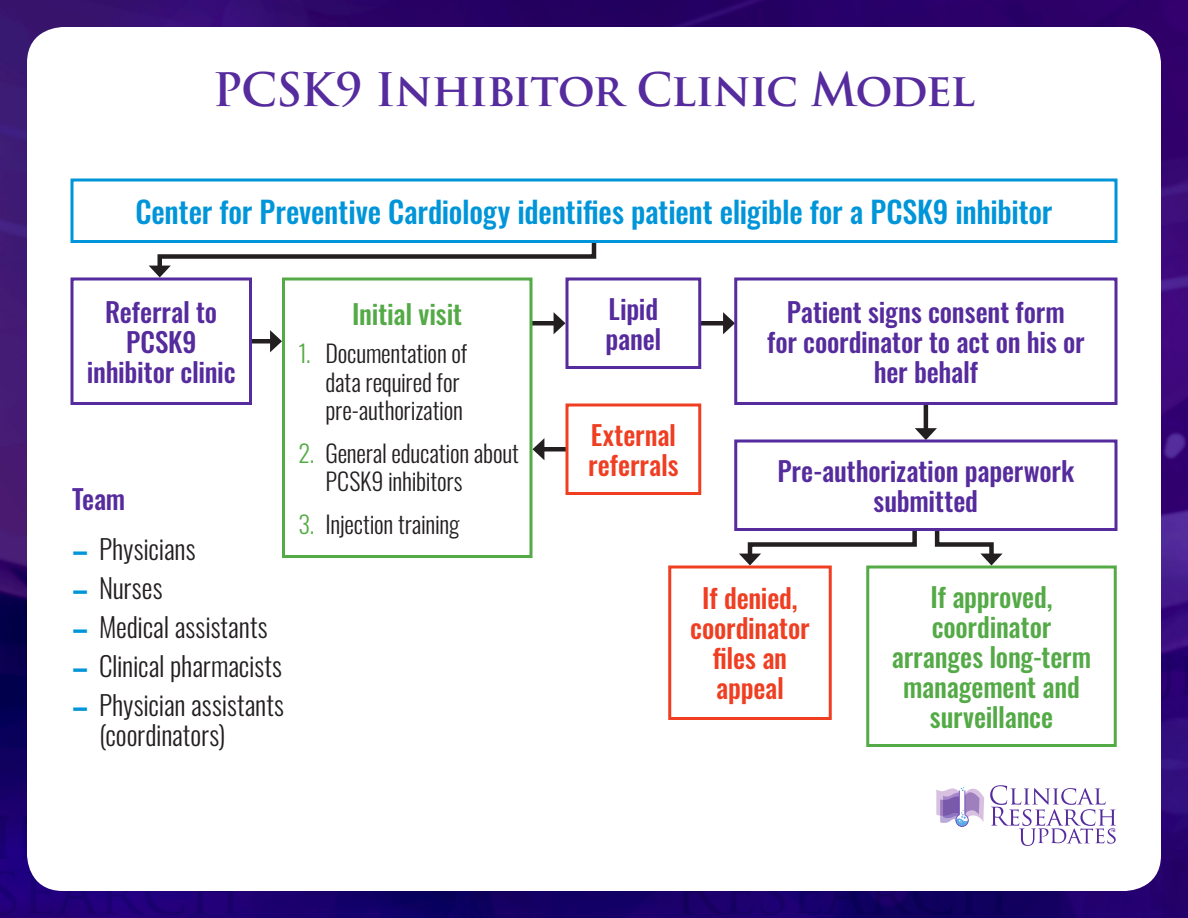
<style>
.page{position:relative;width:1188px;height:918px;background:#fff}
.page>*{position:absolute;margin:0;border:0;box-sizing:border-box;transform-origin:0 0}
.t1{font:700 45px "Trajan Pro";letter-spacing:-.025em;color:#552b9d}
.Lower3rd{font:500 30px "Oswald";letter-spacing:-.005em;color:#0095d9}
.Lower3rd-2{font:500 27px/30px "Oswald";letter-spacing:-.005em;color:#552b9d;text-align:center}
.t2{font:300 27px/30px "Oswald";letter-spacing:-.005em;color:#231f20}
.Lower3rd-3{font:500 27px/30px "Oswald";letter-spacing:-.005em;color:#54aa46;text-align:center}
.Lower3rd-4{font:500 27px/30px "Oswald";letter-spacing:-.005em;color:#ef3e22;text-align:center}
.t3{font:300 24px/28.8px "Oswald";letter-spacing:-.01em;color:#231f20}
.s1{font-family:"Helvetica Neue";font-weight:700;font-stretch:condensed;color:#0095d9}
.s2{color:#54aa46}
</style>
<div class="page">
<img style="left:0;top:0;width:1188px;height:918px">
<div style="left:27px;top:27px;width:1134px;height:864px;background:#fff;border-radius:36px"></div>
<div style="left:866px;top:566px;width:251px;height:181px;border:3px solid #54aa46"></div>
<div style="left:668px;top:566px;width:164px;height:154px;border:3px solid #ef3e22"></div>
<svg style="left:739px;top:531px;width:180px;height:35px"></svg>
<svg style="left:933px;top:531px;width:70px;height:35px"></svg>
<div style="left:696px;top:321px;width:31px;height:5px;background:#231f20"></div>
<svg style="left:723px;top:312px;width:11px;height:22px"></svg>
<hr style="left:924px;top:401px;width:4px;height:31px;background:#231f20">
<svg style="left:915px;top:428px;width:22px;height:12px"></svg>
<div style="left:734px;top:278px;width:384px;height:127px;border:3px solid #552b9d"></div>
<div style="left:527px;top:321px;width:31px;height:5px;background:#231f20"></div>
<svg style="left:554px;top:312px;width:12px;height:22px"></svg>
<div style="left:540px;top:447px;width:31px;height:5px;background:#231f20"></div>
<svg style="left:532px;top:438px;width:12px;height:22px"></svg>
<div style="left:567px;top:279px;width:133px;height:89px;background:#fff"></div>
<div style="left:566px;top:278px;width:135px;height:91px;border:3px solid #552b9d"></div>
<div style="left:567px;top:405px;width:133px;height:89px;background:#fff"></div>
<div style="left:566px;top:404px;width:135px;height:91px;border:3px solid #ef3e22"></div>
<div style="left:282px;top:278px;width:250px;height:280px;border:3px solid #54aa46"></div>
<div style="left:243px;top:339px;width:31px;height:5px;background:#231f20"></div>
<svg style="left:270px;top:330px;width:12px;height:22px"></svg>
<div style="left:734px;top:440px;width:384px;height:91px;border:3px solid #552b9d"></div>
<div style="left:72px;top:279px;width:178px;height:125px;background:#fff"></div>
<div style="left:70px;top:278px;width:182px;height:127px;border:3px solid #552b9d"></div>
<svg style="left:936px;top:787px;width:48px;height:40px"></svg>
<svg style="left:990px;top:785px;width:126px;height:61px"></svg>
<svg style="left:149px;top:243px;width:449px;height:35px"></svg>
<div style="left:70px;top:178px;width:1048px;height:65px;border:3px solid #0095d9"></div>
<p class="t1" style="left:213px;top:61px;width:764px">PCSK9 Inhibitor Clinic Model</p>
<p class="Lower3rd" style="left:135px;top:196px;width:919px">Center for Preventive Cardiology identifies patient eligible for a PCSK9 inhibitor</p>
<p class="Lower3rd-2" style="left:87px;top:299px;width:150px">Referral to<br>PCSK9 inhibitor clinic</p>
<p class="Lower3rd-2" style="left:72px;top:486px;width:55px">Team</p>
<p class="t2" style="left:72px;top:531px;width:125px"><span class="s1">−</span> Physicians</p>
<p class="t2" style="left:72px;top:570px;width:92px"><span class="s1">−</span> Nurses</p>
<p class="t2" style="left:72px;top:609px;width:197px"><span class="s1">−</span> Medical assistants</p>
<p class="t2" style="left:72px;top:648px;width:211px"><span class="s1">−</span> Clinical pharmacists</p>
<p class="t2" style="left:99px;top:687px;width:186px;text-indent:-27px"><span class="s1">−</span> Physician assistants (coordinators)</p>
<p class="Lower3rd-3" style="left:352px;top:301px;width:112px">Initial visit</p>
<p class="t3" style="left:326px;top:336px;width:143px;text-indent:-27px"><span class="s2">1.</span> Documentation of data required for pre-authorization</p>
<p class="t3" style="left:326px;top:436px;width:195px;text-indent:-27px"><span class="s2">2.</span> General education about<br>PCSK9 inhibitors</p>
<p class="t3" style="left:298px;top:507px;width:162px"><span class="s2">3.</span> Injection training</p>
<p class="Lower3rd-2" style="left:606px;top:296px;width:57px;text-align:left">Lipid panel</p>
<p class="Lower3rd-4" style="left:588px;top:422px;width:92px;text-align:left">External referrals</p>
<p class="Lower3rd-2" style="left:767px;top:299px;width:319px">Patient signs consent form<br>for coordinator to act on his or her behalf</p>
<p class="Lower3rd-2" style="left:777px;top:458px;width:298px">Pre-authorization paperwork submitted</p>
<p class="Lower3rd-4" style="left:690px;top:585px;width:121px">If denied, coordinator files an appeal</p>
<p class="Lower3rd-3" style="left:892px;top:584px;width:201px">If approved, coordinator arranges long-term management and surveillance</p>
</div>
